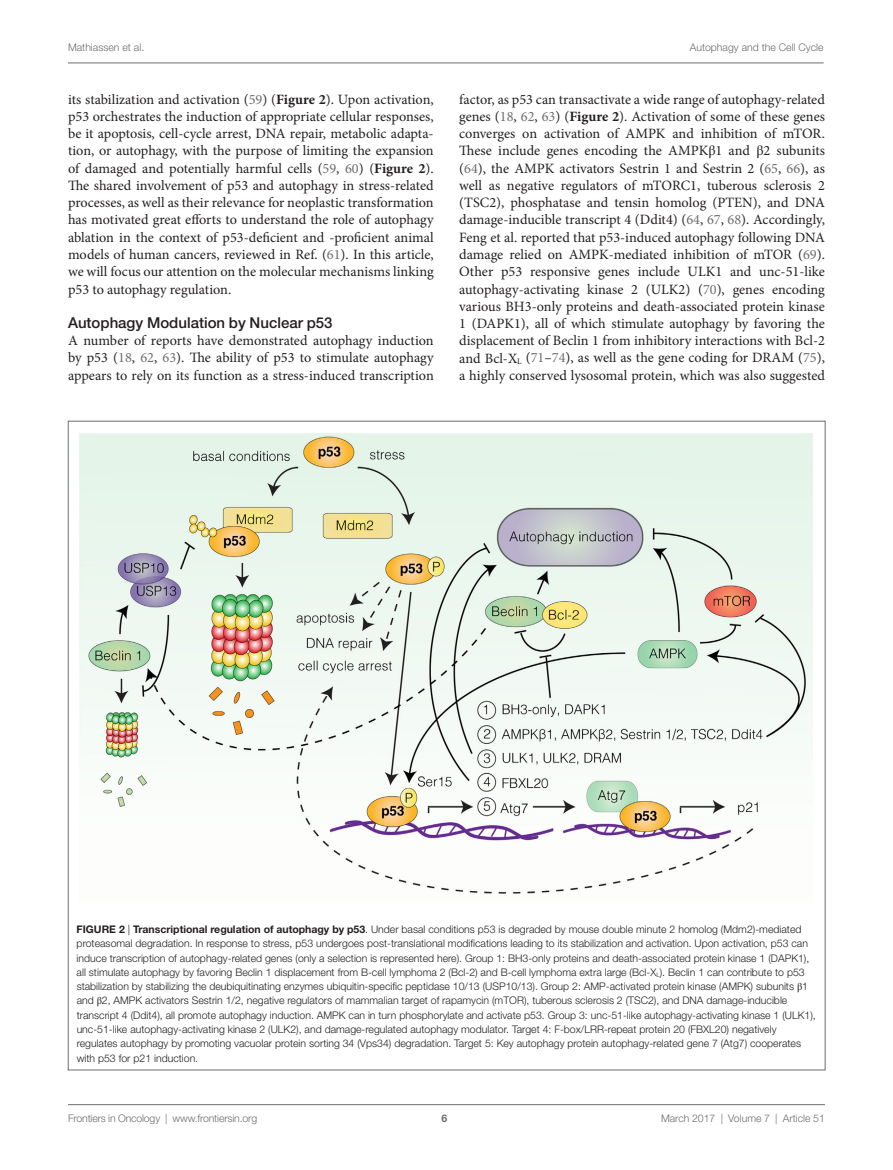
<style>
.page{position:relative;width:893px;height:1170px;background:#fff}
.page>*{position:absolute;margin:0;border:0;box-sizing:border-box;transform-origin:0 0}
.t1{font:500 15px "Helvetica Neue LT Std";color:#231f20}
.t2{font:14.25px/17.2px "Minion Pro";color:#231f20;text-align:justify}
.t3{font:300 10.5px/14.2px "Helvetica Neue LT Std";color:#231f20}
.t4{font:300 10.5px "Helvetica Neue LT Std";color:#6c6d70}
.t5{font:700 10.5px "Helvetica Neue LT Std";color:#6c6d70}
.s1{color:#6c6d70}
.s2{font-weight:700}
.s3{font-family:"STIX General"}
.s4{font-family:"STIX General";font-weight:400}
</style>
<div class="page">
<img style="left:79px;top:433px;width:734px;height:461px">
<hr style="left:68px;top:63px;width:756px;height:1px;background:#6c6d70">
<hr style="left:68px;top:1104px;width:757px;height:1px;background:#6c6d70">
<p class="t4" style="left:68px;top:41px;width:78px">Mathiassen et al.</p>
<p class="t4" style="left:690px;top:41px;width:135px">Autophagy and the Cell Cycle</p>
<p class="t2" style="left:68px;top:90px;width:367px">its stabilization and activation (<span class="s1">59</span>) (<span class="s2">Figure 2</span>). Upon activation, p53 orchestrates the induction of appropriate cellular responses, be it apoptosis, cell-cycle arrest, DNA repair, metabolic adapta&shy;tion, or autophagy, with the purpose of limiting the expansion of damaged and potentially harmful cells (<span class="s1">59</span>, <span class="s1">60</span>) (<span class="s2">Figure 2</span>).<br>The shared involvement of p53 and autophagy in stress-related processes, as well as their relevance for neoplastic transformation has motivated great efforts to understand the role of autophagy ablation in the context of p53-deficient and -proficient animal models of human cancers, reviewed in Ref. (<span class="s1">61</span>). In this article, we will focus our attention on the molecular mechanisms linking p53 to autophagy regulation.</p>
<p class="t1" style="left:68px;top:313px;width:266px">Autophagy Modulation by Nuclear p53</p>
<p class="t2" style="left:68px;top:332px;width:367px">A number of reports have demonstrated autophagy induction by p53 (<span class="s1">18</span>, <span class="s1">62</span>, <span class="s1">63</span>). The ability of p53 to stimulate autophagy appears to rely on its function as a stress-induced transcription</p>
<p class="t2" style="left:459px;top:90px;width:367px">factor, as p53 can transactivate a wide range of autophagy-related genes (<span class="s1">18</span>, <span class="s1">62</span>, <span class="s1">63</span>) (<span class="s2">Figure 2</span>). Activation of some of these genes converges on activation of AMPK and inhibition of mTOR.<br>These include genes encoding the AMPK<span class="s3">β</span>1 and <span class="s3">β</span>2 subunits (<span class="s1">64</span>), the AMPK activators Sestrin 1 and Sestrin 2 (<span class="s1">65</span>, <span class="s1">66</span>), as well as negative regulators of mTORC1, tuberous sclerosis 2 (TSC2), phosphatase and tensin homolog (PTEN), and DNA damage-inducible transcript 4 (Ddit4) (<span class="s1">64</span>, <span class="s1">67</span>, <span class="s1">68</span>). Accordingly, Feng et al. reported that p53-induced autophagy following DNA damage relied on AMPK-mediated inhibition of mTOR (<span class="s1">69</span>).<br>Other p53 responsive genes include ULK1 and unc-51-like autophagy-activating kinase 2 (ULK2) (<span class="s1">70</span>), genes encoding various BH3-only proteins and death-associated protein kinase 1 (DAPK1), all of which stimulate autophagy by favoring the displacement of Beclin 1 from inhibitory interactions with Bcl-2 and Bcl-X<sub>L</sub> (<span class="s1">71</span>–<span class="s1">74</span>), as well as the gene coding for DRAM (<span class="s1">75</span>), a highly conserved lysosomal protein, which was also suggested</p>
<p class="t3" style="left:77px;top:922px;width:741px"><span class="s2">Figure 2</span> | <span class="s2">Transcriptional regulation of autophagy by p53</span>. Under basal conditions p53 is degraded by mouse double minute 2 homolog (Mdm2)-mediated proteasomal degradation. In response to stress, p53 undergoes post-translational modifications leading to its stabilization and activation. Upon activation, p53 can induce transcription of autophagy-related genes (only a selection is represented here). Group 1: BH3-only proteins and death-associated protein kinase 1 (DAPK1), all stimulate autophagy by favoring Beclin 1 displacement from B-cell lymphoma 2 (Bcl-2) and B-cell lymphoma extra large (Bcl-X<sub>L</sub>). Beclin 1 can contribute to p53 stabilization by stabilizing the deubiquitinating enzymes ubiquitin-specific peptidase 10/13 (USP10/13). Group 2: AMP-activated protein kinase (AMPK) subunits <span class="s4">β</span>1 and <span class="s4">β</span>2, AMPK activators Sestrin 1/2, negative regulators of mammalian target of rapamycin (mTOR), tuberous sclerosis 2 (TSC2), and DNA damage-inducible transcript 4 (Ddit4), all promote autophagy induction. AMPK can in turn phosphorylate and activate p53. Group 3: unc-51-like autophagy-activating kinase 1 (ULK1), unc-51-like autophagy-activating kinase 2 (ULK2), and damage-regulated autophagy modulator. Target 4: F-box/LRR-repeat protein 20 (FBXL20) negatively regulates autophagy by promoting vacuolar protein sorting 34 (Vps34) degradation. Target 5: Key autophagy protein autophagy-related gene 7 (Atg7) cooperates with p53 for p21 induction.</p>
<p class="t4" style="left:68px;top:1111px;width:191px">Frontiers in Oncology | www.frontiersin.org</p>
<p class="t4" style="left:661px;top:1111px;width:165px">March 2017 | Volume 7 | Article 51</p>
<p class="t5" style="left:441px;top:1111px;width:7px">6</p>
</div>
